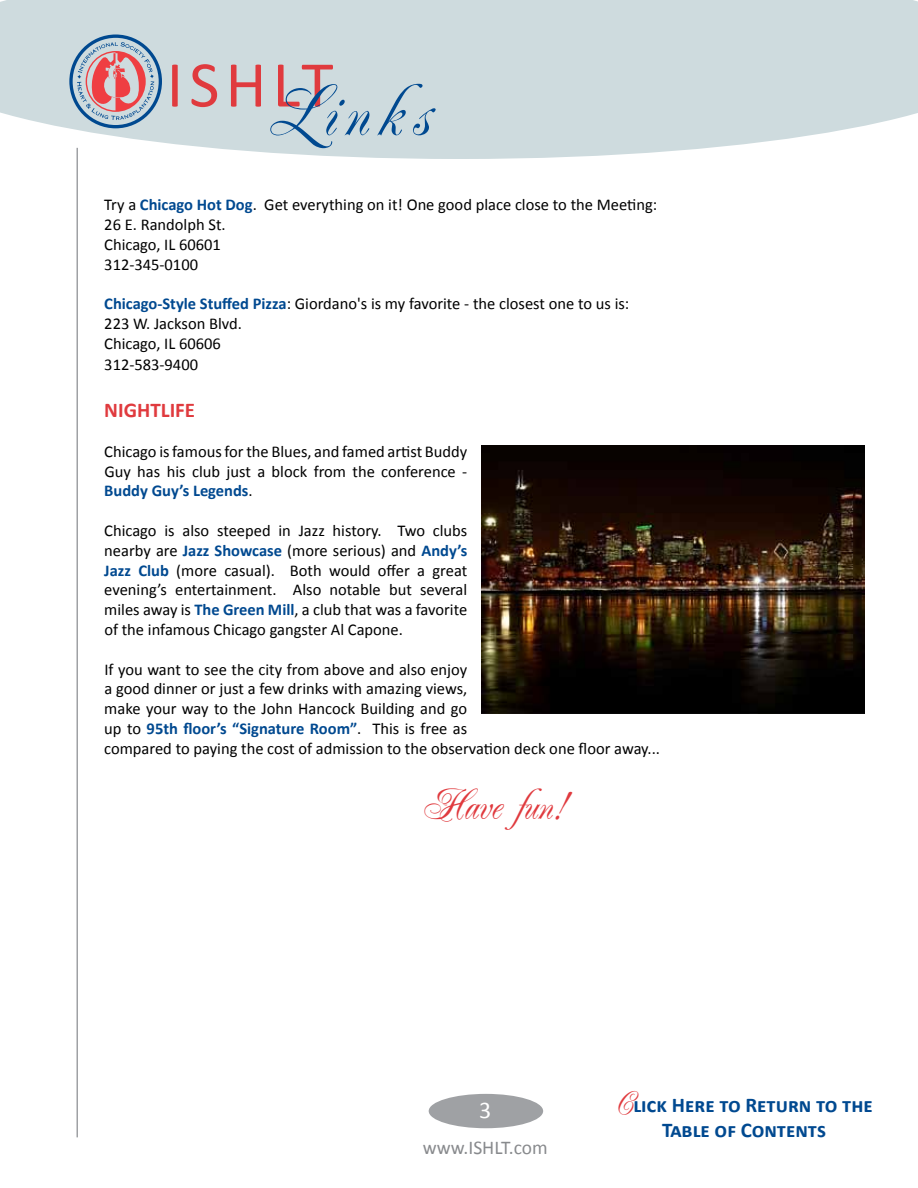
<style>
.page{position:relative;width:918px;height:1188px;background:#fff}
.page>*{position:absolute;margin:0;border:0;box-sizing:border-box;transform-origin:0 0}
.t1{font:66px "Calibri";letter-spacing:.09em;color:#e03a3e}
.t2{font:43.5px "Renaissance";color:#e03a3e}
.t3{font:24px "Calibri";color:#fff}
.t4{font:700 21px/25.2px "Calibri";color:#004990;text-align:center}
.t5{font:700 21px "Calibri";color:#e03a3e}
.t6{font:19.5px "Calibri";color:#888a8d}
.t7{font:16.5px/19.8px "Calibri";color:#000}
.s1{font-family:"Renaissance";font-size:72px;color:#004990}
.s2{font-weight:700;color:#004990}
.s3{font-family:"Renaissance";font-weight:400;font-size:30px;color:#e03a3e}
</style>
<div class="page">
<div style="left:429px;top:1094px;width:114px;height:34px;background:#9fa1a4;border-radius:50%"></div>
<svg style="left:0;top:0;width:918px;height:159px;background:#d2dee1"></svg>
<hr style="left:76px;top:148px;width:2px;height:989px;background:#9fa1a4">
<svg style="left:69px;top:34px;width:93px;height:94px;background:#b7a8b5"></svg>
<img style="left:482px;top:446px;width:382px;height:267px">
<h1 class="t1" style="left:167px;top:44px;width:263px">ISHLT<span class="s1">Links</span></h1>
<p class="t7" style="left:104px;top:194px;width:554px">Try a <span class="s2">Chicago Hot Dog</span>. Get everything on it! One good place close to the Meeting:<br>26 E. Randolph St.<br>Chicago, IL 60601<br>312-345-0100</p>
<p class="t7" style="left:104px;top:293px;width:527px"><span class="s2">Chicago-Style Stuffed Pizza</span>: Giordano's is my favorite - the closest one to us is:<br>223 W. Jackson Blvd.<br>Chicago, IL 60606</p>
<p class="t7" style="left:104px;top:354px;width:95px">312-583-9400</p>
<p class="t5" style="left:104px;top:397px;width:92px">NIGHTLIFE</p>
<p class="t7" style="left:104px;top:441px;width:364px;text-align:justify">Chicago is famous for the Blues, and famed artist Buddy Guy has his club just a block from the conference - <span class="s2">Buddy Guy’s Legends</span>.</p>
<p class="t7" style="left:104px;top:520px;width:365px;text-align:justify">Chicago is also steeped in Jazz history. Two clubs nearby are <span class="s2">Jazz Showcase</span> (more serious) and <span class="s2">Andy’s Jazz Club</span> (more casual). Both would offer a great evening’s entertainment. Also notable but several miles away is <span class="s2">The Green Mill</span>, a club that was a favorite of the infamous Chicago gangster Al Capone.</p>
<p class="t7" style="left:104px;top:658px;width:557px">If you want to see the city from above and also enjoy<br>a good dinner or just a few drinks with amazing views,<br>make your way to the John Hancock Building and go<br>up to <span class="s2">95th floor’s “Signature Room”</span>. This is free as<br>compared to paying the cost of admission to the observation deck one floor away...</p>
<h2 class="t2" style="left:420px;top:782px;width:147px">Have fun!</h2>
<h3 class="t3" style="left:479px;top:1096px;width:14px">3</h3>
<p class="t6" style="left:423px;top:1136px;width:126px">www.ISHLT.com</p>
<p class="t4" style="left:615px;top:1092px;width:259px"><span class="s3">C</span>lick Here to Return to the<br>Table of Contents</p>
</div>
